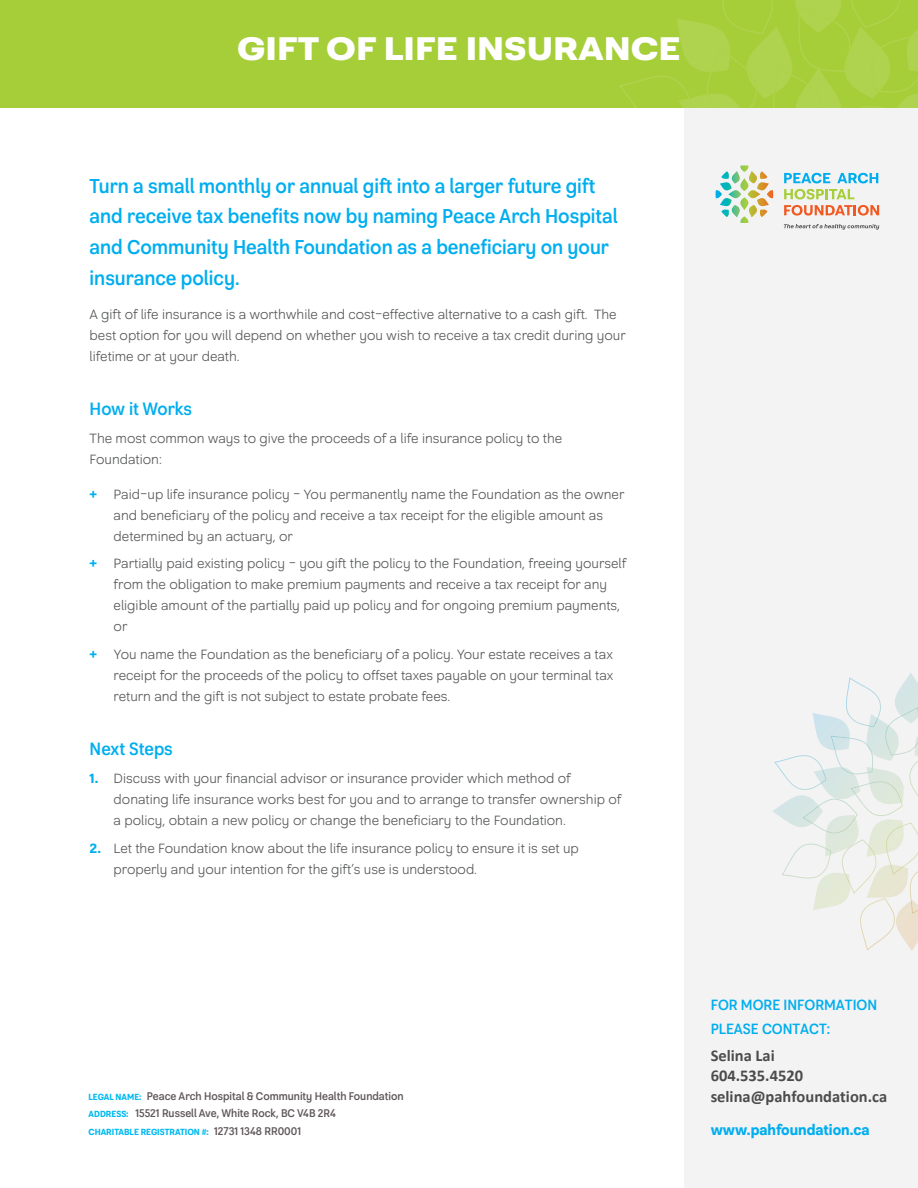
<style>
.page{position:relative;width:918px;height:1188px;background:#fff}
.page>*{position:absolute;margin:0;border:0;box-sizing:border-box;transform-origin:0 0}
.t1{font:33px "Grayfel Ext Ex B";color:#fff}
.Headline{font:20.25px/30.8px "Grayfel Con Dem";color:#00aeef}
.Titles{font:18px "Grayfel Con Dem";color:#00aeef}
.For_info{font:700 16.5px/20.7px "Calibri";color:#4b4c4d}
.For_info-2{font:15px/24px "Grayfel Con Dem";color:#00aeef}
.For_info-3{font:15px "Grayfel Con Bol";color:#00aeef}
.Numbered_Bullets{font:13.5px/21px "Grayfel Nor Boo";color:#57585a}
.Body{font:13.5px/21px "Grayfel Nor Boo";color:#57585a}
.Body-2{font:11.25px "Grayfel Con Dem";color:#60585b}
.Body-3{font:9px "Grayfel Con Bol";color:#00baf1}
.s1{font-family:"Grayfel Nor Bol";color:#00aeef}
.s2{font-family:"Grayfel Con Bol";font-size:9px;color:#00baf1}
.s3{font-family:"Grayfel Con Dem";font-size:11.25px;color:#60585b}
</style>
<div class="page">
<div style="left:684px;top:0;width:234px;height:1188px;background:#f4f3f3"></div>
<svg style="left:812px;top:673px;width:106px;height:109px"></svg>
<img style="left:845px;top:758px;width:73px;height:128px">
<img style="left:876px;top:707px;width:42px;height:51px">
<img style="left:822px;top:718px;width:56px;height:57px">
<img style="left:841px;top:722px;width:54px;height:73px">
<img style="left:879px;top:781px;width:20px;height:15px">
<img style="left:891px;top:825px;width:27px;height:50px">
<img style="left:912px;top:877px;width:6px;height:37px">
<img style="left:802px;top:773px;width:25px;height:49px">
<img style="left:826px;top:817px;width:30px;height:38px">
<img style="left:808px;top:821px;width:22px;height:12px">
<svg style="left:911px;top:900px;width:2px;height:10px"></svg>
<svg style="left:784px;top:173px;width:46px;height:10px"></svg>
<svg style="left:837px;top:173px;width:41px;height:10px"></svg>
<svg style="left:720px;top:165px;width:53px;height:33px"></svg>
<svg style="left:784px;top:189px;width:70px;height:10px"></svg>
<svg style="left:784px;top:205px;width:95px;height:11px"></svg>
<svg style="left:784px;top:224px;width:95px;height:6px"></svg>
<div style="left:0;top:0;width:918px;height:108px;background:#a6ce39"></div>
<svg style="left:620px;top:0;width:298px;height:108px"></svg>
<p class="t1" style="left:237px;top:25px;width:445px">GIFT OF LIFE INSURANCE</p>
<p class="Headline" style="left:90px;top:171px;width:530px">Turn a small monthly or annual gift into a larger future gift and receive tax benefits now by naming Peace Arch Hospital and Community Health Foundation as a beneficiary on your insurance policy.</p>
<p class="Body" style="left:90px;top:304px;width:538px">A gift of life insurance is a worthwhile and cost-effective alternative to a cash gift. The best option for you will depend on whether you wish to receive a tax credit during your lifetime or at your death.</p>
<p class="Titles" style="left:90px;top:397px;width:104px">How it Works</p>
<p class="Body" style="left:90px;top:428px;width:474px">The most common ways to give the proceeds of a life insurance policy to the<br>Foundation:</p>
<p class="Numbered_Bullets" style="left:114px;top:484px;width:512px;text-indent:-24px"><span class="s1">+</span> Paid-up life insurance policy - You permanently name the Foundation as the owner and beneficiary of the policy and receive a tax receipt for the eligible amount as determined by an actuary, or</p>
<p class="Numbered_Bullets" style="left:114px;top:553px;width:514px;text-indent:-24px"><span class="s1">+</span> Partially paid existing policy - you gift the policy to the Foundation, freeing yourself from the obligation to make premium payments and receive a tax receipt for any eligible amount of the partially paid up policy and for ongoing premium payments, or</p>
<p class="Numbered_Bullets" style="left:114px;top:644px;width:501px;text-align:justify;text-indent:-24px"><span class="s1">+</span> You name the Foundation as the beneficiary of a policy. Your estate receives a tax receipt for the proceeds of the policy to offset taxes payable on your terminal tax return and the gift is not subject to estate probate fees.</p>
<p class="Titles" style="left:90px;top:737px;width:85px">Next Steps</p>
<p class="Numbered_Bullets" style="left:114px;top:768px;width:509px;text-indent:-24px"><span class="s1">1.</span> Discuss with your financial advisor or insurance provider which method of donating life insurance works best for you and to arrange to transfer ownership of a policy, obtain a new policy or change the beneficiary to the Foundation.</p>
<p class="Numbered_Bullets" style="left:114px;top:838px;width:467px;text-indent:-24px"><span class="s1">2.</span> Let the Foundation know about the life insurance policy to ensure it is set up properly and your intention for the gift’s use is understood.</p>
<p class="Body-2" style="left:89px;top:1089px;width:316px"><span class="s2">LEGAL NAME:</span> Peace Arch Hospital &amp; Community Health Foundation</p>
<p class="Body-2" style="left:89px;top:1106px;width:249px"><span class="s2">ADDRESS:</span> 15521 Russell Ave, White Rock, BC V4B 2R4</p>
<p class="Body-3" style="left:89px;top:1125px;width:214px">CHARITABLE REGISTRATION #: <span class="s3">12731 1348 RR0001</span></p>
<p class="For_info-2" style="left:711px;top:993px;width:168px">FOR MORE INFORMATION<br>PLEASE CONTACT:</p>
<p class="For_info" style="left:711px;top:1045px;width:178px">Selina Lai<br>604.535.4520 selina@pahfoundation.ca</p>
<p class="For_info-3" style="left:711px;top:1119px;width:160px">www.pahfoundation.ca</p>
</div>
